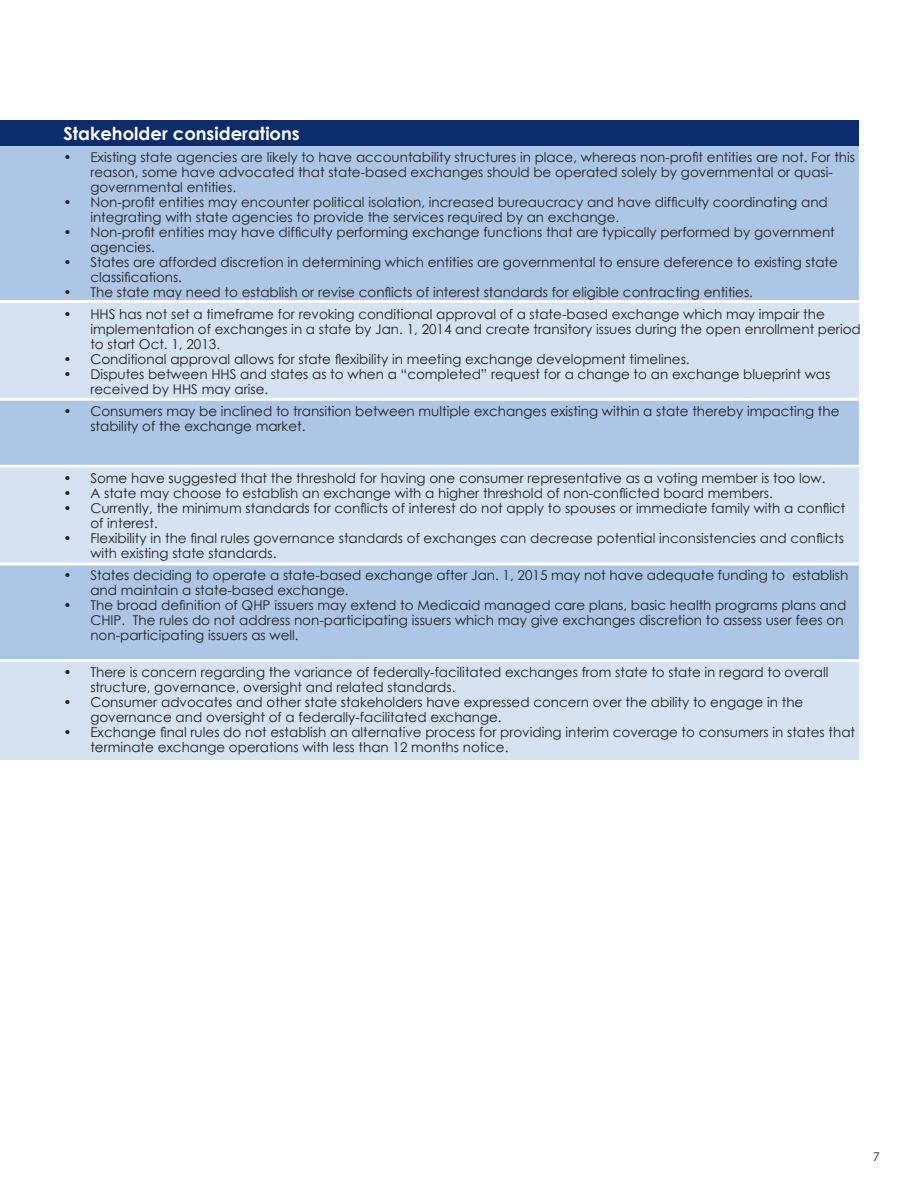
<style>
.page{position:relative;width:918px;height:1188px;background:#fff}
.page>*{position:absolute;margin:0;border:0;box-sizing:border-box;transform-origin:0 0}
.t1{font:700 18px "Century Gothic";color:#fff}
.t2{font:13.5px/15px "Century Gothic";color:#231f20}
.t3{font:12px "Century Gothic";color:#231f20}
</style>
<div class="page">
<div style="left:0;top:145px;width:859px;height:615px;background:#adc6e6"></div>
<div style="left:0;top:120px;width:859px;height:25px;background:#0d2c6e"></div>
<div style="left:0;top:303px;width:873px;height:95px;background:#d5e2f2"></div>
<div style="left:0;top:467px;width:866px;height:96px;background:#d5e2f2"></div>
<div style="left:0;top:662px;width:859px;height:98px;background:#d5e2f2"></div>
<hr style="left:0;top:659px;width:879px;height:3px;background:#fff">
<hr style="left:0;top:563px;width:876px;height:3px;background:#fff">
<hr style="left:0;top:398px;width:871px;height:3px;background:#fff">
<hr style="left:0;top:465px;width:871px;height:3px;background:#fff">
<hr style="left:0;top:300px;width:876px;height:3px;background:#fff">
<h1 class="t1" style="left:63px;top:119px;width:238px">Stakeholder considerations</h1>
<p class="t2" style="left:90px;top:149px;width:766px;text-indent:-27px">• Existing state agencies are likely to have accountability structures in place, whereas non-profit entities are not. For this reason, some have advocated that state-based exchanges should be operated solely by governmental or quasi&shy;governmental entities.</p>
<p class="t2" style="left:90px;top:194px;width:739px;text-indent:-27px">• Non-profit entities may encounter political isolation, increased bureaucracy and have difficulty coordinating and integrating with state agencies to provide the services required by an exchange.</p>
<p class="t2" style="left:90px;top:224px;width:746px;text-indent:-27px">• Non-profit entities may have difficulty performing exchange functions that are typically performed by government agencies.</p>
<p class="t2" style="left:90px;top:254px;width:749px;text-indent:-27px">• States are afforded discretion in determining which entities are governmental to ensure deference to existing state classifications.</p>
<p class="t2" style="left:63px;top:284px;width:691px">• The state may need to establish or revise conflicts of interest standards for eligible contracting entities.</p>
<p class="t2" style="left:90px;top:306px;width:772px;text-indent:-27px">• HHS has not set a timeframe for revoking conditional approval of a state-based exchange which may impair the implementation of exchanges in a state by Jan. 1, 2014 and create transitory issues during the open enrollment period to start Oct. 1, 2013.</p>
<p class="t2" style="left:63px;top:351px;width:628px">• Conditional approval allows for state flexibility in meeting exchange development timelines.</p>
<p class="t2" style="left:90px;top:366px;width:742px;text-indent:-27px">• Disputes between HHS and states as to when a “completed” request for a change to an exchange blueprint was received by HHS may arise.</p>
<p class="t2" style="left:90px;top:403px;width:751px;text-indent:-27px">• Consumers may be inclined to transition between multiple exchanges existing within a state thereby impacting the stability of the exchange market.</p>
<p class="t2" style="left:63px;top:470px;width:764px">• Some have suggested that the threshold for having one consumer representative as a voting member is too low.</p>
<p class="t2" style="left:63px;top:485px;width:711px">• A state may choose to establish an exchange with a higher threshold of non-conflicted board members.</p>
<p class="t2" style="left:90px;top:500px;width:757px;text-indent:-27px">• Currently, the minimum standards for conflicts of interest do not apply to spouses or immediate family with a conflict of interest.</p>
<p class="t2" style="left:90px;top:530px;width:755px;text-indent:-27px">• Flexibility in the final rules governance standards of exchanges can decrease potential inconsistencies and conflicts with existing state standards.</p>
<p class="t2" style="left:90px;top:568px;width:760px;text-indent:-27px">• States deciding to operate a state-based exchange after Jan. 1, 2015 may not have adequate funding to establish and maintain a state-based exchange.</p>
<p class="t2" style="left:90px;top:598px;width:758px;text-indent:-27px">• The broad definition of QHP issuers may extend to Medicaid managed care plans, basic health programs plans and<br>CHIP. The rules do not address non-participating issuers which may give exchanges discretion to assess user fees on non-participating issuers as well.</p>
<p class="t2" style="left:90px;top:665px;width:740px;text-indent:-27px">• There is concern regarding the variance of federally-facilitated exchanges from state to state in regard to overall structure, governance, oversight and related standards.</p>
<p class="t2" style="left:90px;top:695px;width:715px;text-indent:-27px">• Consumer advocates and other state stakeholders have expressed concern over the ability to engage in the governance and oversight of a federally-facilitated exchange.</p>
<p class="t2" style="left:90px;top:725px;width:766px;text-indent:-27px">• Exchange final rules do not establish an alternative process for providing interim coverage to consumers in states that terminate exchange operations with less than 12 months notice.</p>
<p class="t3" style="left:873px;top:1148px;width:8px">7</p>
</div>
